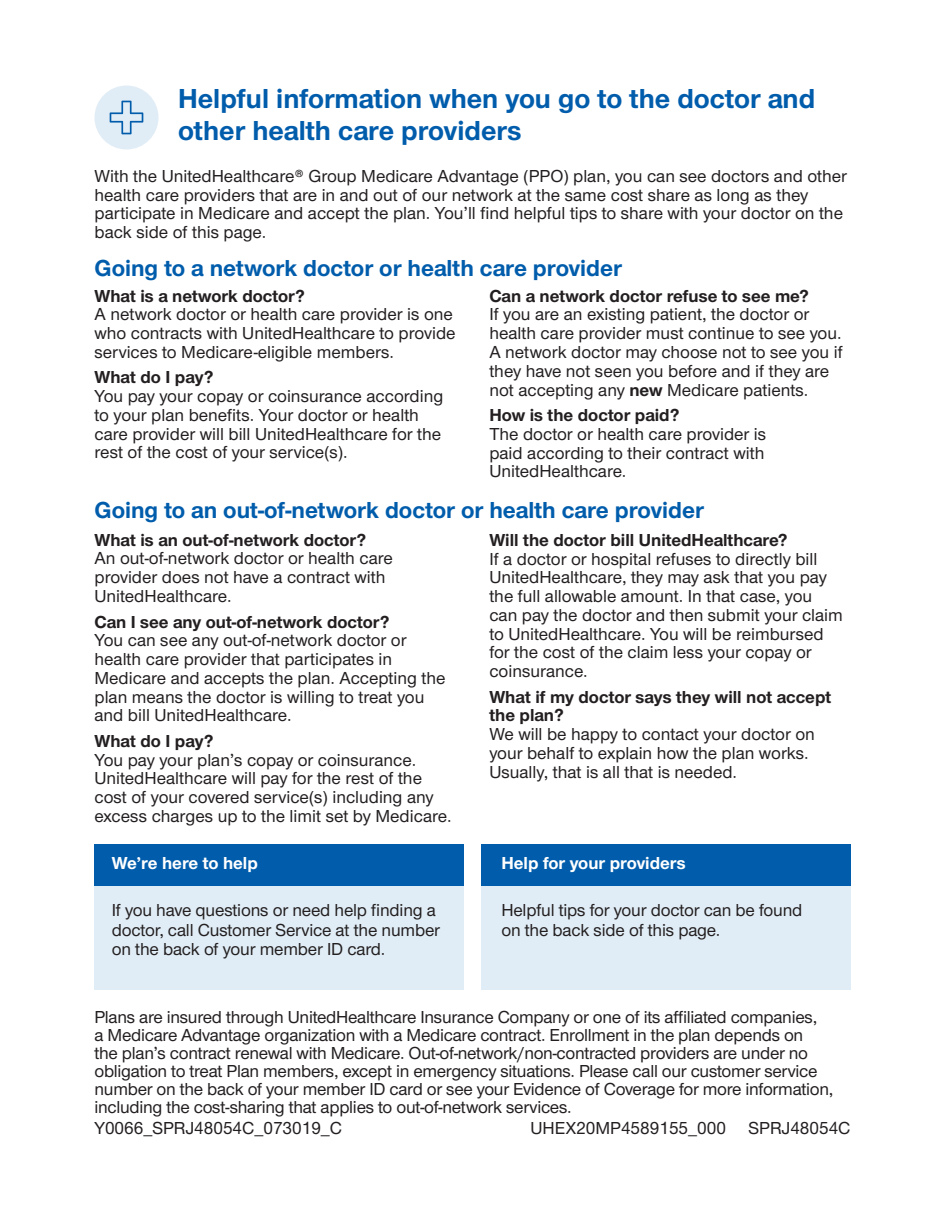
<style>
.page{position:relative;width:945px;height:1215px;background:#fff}
.page>*{position:absolute;margin:0;border:0;box-sizing:border-box;transform-origin:0 0}
.t1{font:700 28.5px/31.5px "UHC Sans";color:#015dac}
.t2{font:700 24px "UHC Sans";color:#015dac}
.t3{font:500 18px/18.8px "UHC Sans";color:#231f20}
.t4{font:700 18px/18.8px "UHC Sans";color:#231f20}
.t5{font:700 18px "UHC Sans";color:#fff}
.s1{font-weight:700}
</style>
<div class="page">
<div style="left:94px;top:85px;width:65px;height:65px;background:#e1edf6;border-radius:50%"></div>
<svg style="left:110px;top:101px;width:33px;height:33px"></svg>
<div style="left:94px;top:886px;width:370px;height:104px;background:#e1edf6"></div>
<div style="left:481px;top:886px;width:369px;height:104px;background:#e1edf6"></div>
<div style="left:94px;top:844px;width:370px;height:42px;background:#015dac"></div>
<div style="left:481px;top:844px;width:369px;height:42px;background:#015dac"></div>
<h1 class="t1" style="left:178px;top:82px;width:639px">Helpful information when you go to the doctor and other health care providers</h1>
<p class="t3" style="left:94px;top:166px;width:754px">With the UnitedHealthcare® Group Medicare Advantage (PPO) plan, you can see doctors and other health care providers that are in and out of our network at the same cost share as long as they participate in Medicare and accept the plan. You’ll find helpful tips to share with your doctor on the back side of this page.</p>
<h2 class="t2" style="left:94px;top:252px;width:529px">Going to a network doctor or health care provider</h2>
<p class="t4" style="left:94px;top:286px;width:212px">What is a network doctor?</p>
<p class="t3" style="left:94px;top:304px;width:363px">A network doctor or health care provider is one who contracts with UnitedHealthcare to provide services to Medicare-eligible members.</p>
<p class="t4" style="left:94px;top:367px;width:121px">What do I pay?</p>
<p class="t3" style="left:94px;top:386px;width:350px">You pay your copay or coinsurance according to your plan benefits. Your doctor or health care provider will bill UnitedHealthcare for the rest of the cost of your service(s).</p>
<p class="t4" style="left:489px;top:286px;width:321px">Can a network doctor refuse to see me?</p>
<p class="t3" style="left:489px;top:304px;width:355px">If you are an existing patient, the doctor or health care provider must continue to see you.<br>A network doctor may choose not to see you if they have not seen you before and if they are not accepting any <span class="s1">new</span> Medicare patients.</p>
<p class="t4" style="left:489px;top:405px;width:192px">How is the doctor paid?</p>
<p class="t3" style="left:489px;top:424px;width:278px;text-align:justify">The doctor or health care provider is paid according to their contract with UnitedHealthcare.</p>
<h2 class="t2" style="left:94px;top:494px;width:611px">Going to an out-of-network doctor or health care provider</h2>
<p class="t4" style="left:94px;top:530px;width:273px">What is an out-of-network doctor?</p>
<p class="t3" style="left:94px;top:548px;width:300px">An out-of-network doctor or health care provider does not have a contract with<br>UnitedHealthcare.</p>
<p class="t4" style="left:94px;top:612px;width:296px">Can I see any out-of-network doctor?</p>
<p class="t3" style="left:94px;top:630px;width:353px">You can see any out-of-network doctor or health care provider that participates in Medicare and accepts the plan. Accepting the plan means the doctor is willing to treat you and bill UnitedHealthcare.</p>
<p class="t4" style="left:94px;top:731px;width:121px">What do I pay?</p>
<p class="t3" style="left:94px;top:749px;width:359px">You pay your plan’s copay or coinsurance.<br>UnitedHealthcare will pay for the rest of the cost of your covered service(s) including any excess charges up to the limit set by Medicare.</p>
<p class="t4" style="left:489px;top:530px;width:300px">Will the doctor bill UnitedHealthcare?</p>
<p class="t3" style="left:489px;top:548px;width:355px">If a doctor or hospital refuses to directly bill UnitedHealthcare, they may ask that you pay the full allowable amount. In that case, you can pay the doctor and then submit your claim to UnitedHealthcare. You will be reimbursed for the cost of the claim less your copay or coinsurance.</p>
<p class="t4" style="left:489px;top:687px;width:343px">What if my doctor says they will not accept the plan?</p>
<p class="t3" style="left:489px;top:724px;width:327px">We will be happy to contact your doctor on your behalf to explain how the plan works.<br>Usually, that is all that is needed.</p>
<p class="t5" style="left:112px;top:851px;width:148px">We’re here to help</p>
<p class="t5" style="left:501px;top:851px;width:186px">Help for your providers</p>
<p class="t3" style="left:112px;top:900px;width:330px;line-height:19.5px">If you have questions or need help finding a doctor, call Customer Service at the number on the back of your member ID card.</p>
<p class="t3" style="left:501px;top:900px;width:303px;line-height:19.5px">Helpful tips for your doctor can be found on the back side of this page.</p>
<p class="t3" style="left:94px;top:1008px;width:740px;line-height:18px">Plans are insured through UnitedHealthcare Insurance Company or one of its affiliated companies,<br>a Medicare Advantage organization with a Medicare contract. Enrollment in the plan depends on<br>the plan’s contract renewal with Medicare. Out-of-network/non-contracted providers are under no obligation to treat Plan members, except in emergency situations. Please call our customer service number on the back of your member ID card or see your Evidence of Coverage for more information, including the cost-sharing that applies to out-of-network services.</p>
<p class="t3" style="left:94px;top:1118px;width:249px">Y0066_SPRJ48054C_073019_C</p>
<p class="t3" style="left:531px;top:1118px;width:197px">UHEX20MP4589155_000</p>
<p class="t3" style="left:748px;top:1118px;width:104px">SPRJ48054C</p>
</div>
